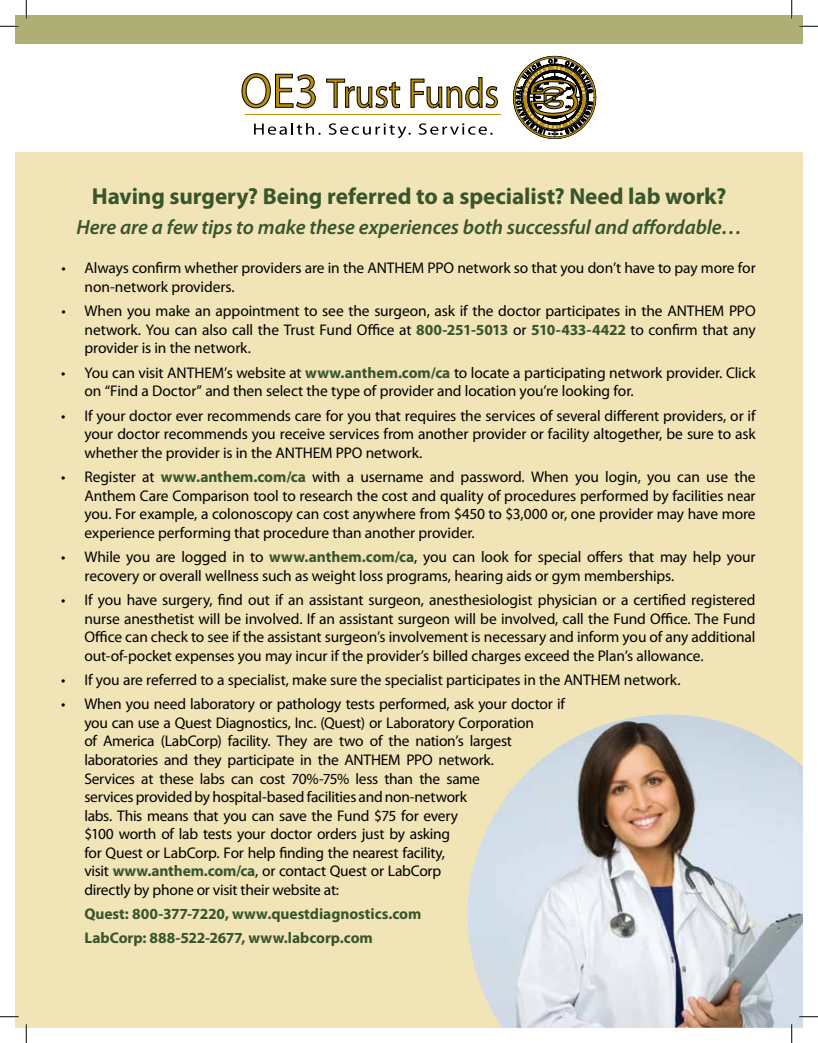
<style>
.page{position:relative;width:818px;height:1043px;background:#fff}
.page>*{position:absolute;margin:0;border:0;box-sizing:border-box;transform-origin:0 0}
.t1{font:700 23.12px "Myriad Pro";letter-spacing:-.005em;color:#38552c}
.t2{font:italic 600 20.62px "Myriad Pro";letter-spacing:-.005em;color:#38552c}
.t3{font:15.5px/18.5px "Myriad Pro";letter-spacing:-.01em;color:#000}
.t4{font:700 15.5px/24.4px "Myriad Pro";letter-spacing:-.005em;color:#38552c}
.s1{font-weight:700;color:#38552c}
</style>
<div class="page">
<div style="left:15px;top:152px;width:787px;height:875px;background:#f1e4b7"></div>
<div style="left:15px;top:15px;width:787px;height:28px;background:#aeaf75"></div>
<img style="left:467px;top:714px;width:335px;height:313px">
<svg style="left:513px;top:56px;width:83px;height:83px"></svg>
<svg style="left:241px;top:73px;width:75px;height:36px"></svg>
<svg style="left:326px;top:78px;width:74px;height:31px"></svg>
<svg style="left:410px;top:77px;width:88px;height:32px"></svg>
<hr style="left:245px;top:114px;width:256px;height:1px;background:#bb8d0a">
<svg style="left:254px;top:123px;width:66px;height:12px"></svg>
<svg style="left:328px;top:123px;width:82px;height:15px"></svg>
<svg style="left:418px;top:123px;width:74px;height:12px"></svg>
<svg style="left:0;top:25px;width:19px;height:2px"></svg>
<svg style="left:799px;top:25px;width:19px;height:2px"></svg>
<svg style="left:0;top:1016px;width:19px;height:1px"></svg>
<svg style="left:799px;top:1015px;width:19px;height:2px"></svg>
<svg style="left:25px;top:0;width:2px;height:19px"></svg>
<svg style="left:25px;top:1024px;width:2px;height:18px"></svg>
<svg style="left:791px;top:0;width:1px;height:19px"></svg>
<svg style="left:790px;top:1024px;width:2px;height:18px"></svg>
<h1 class="t1" style="left:92px;top:181px;width:636px">Having surgery? Being referred to a specialist? Need lab work?</h1>
<h2 class="t2" style="left:76px;top:214px;width:667px">Here are a few tips to make these experiences both successful and affordable…</h2>
<p class="t3" style="left:85px;top:259px;width:672px;text-indent:-23px">• Always confirm whether providers are in the ANTHEM PPO network so that you don’t have to pay more for non-network providers.</p>
<p class="t3" style="left:84px;top:301px;width:672px;text-align:justify;text-indent:-23px">• When you make an appointment to see the surgeon, ask if the doctor participates in the ANTHEM PPO network. You can also call the Trust Fund Office at <span class="s1">800-251-5013</span> or <span class="s1">510-433-4422</span> to confirm that any provider is in the network.</p>
<p class="t3" style="left:84px;top:363px;width:672px;text-indent:-23px">• You can visit ANTHEM’s website at <span class="s1">www.anthem.com/ca</span> to locate a participating network provider. Click on “Find a Doctor” and then select the type of provider and location you’re looking for.</p>
<p class="t3" style="left:84px;top:406px;width:672px;text-align:justify;text-indent:-23px">• If your doctor ever recommends care for you that requires the services of several different providers, or if your doctor recommends you receive services from another provider or facility altogether, be sure to ask whether the provider is in the ANTHEM PPO network.</p>
<p class="t3" style="left:84px;top:467px;width:672px;text-align:justify;text-indent:-23px">• Register at <span class="s1">www.anthem.com/ca</span> with a username and password. When you login, you can use the Anthem Care Comparison tool to research the cost and quality of procedures performed by facilities near you. For example, a colonoscopy can cost anywhere from $450 to $3,000 or, one provider may have more experience performing that procedure than another provider.</p>
<p class="t3" style="left:84px;top:547px;width:672px;text-indent:-23px">• While you are logged in to <span class="s1">www.anthem.com/ca</span>, you can look for special offers that may help your recovery or overall wellness such as weight loss programs, hearing aids or gym memberships.</p>
<p class="t3" style="left:84px;top:590px;width:672px;text-align:justify;text-indent:-23px">• If you have surgery, find out if an assistant surgeon, anesthesiologist physician or a certified registered nurse anesthetist will be involved. If an assistant surgeon will be involved, call the Fund Office. The Fund Office can check to see if the assistant surgeon’s involvement is necessary and inform you of any additional out-of-pocket expenses you may incur if the provider’s billed charges exceed the Plan’s allowance.</p>
<p class="t3" style="left:61px;top:670px;width:620px">• If you are referred to a specialist, make sure the specialist participates in the ANTHEM network.</p>
<p class="t3" style="left:84px;top:694px;width:482px;text-indent:-23px">• When you need laboratory or pathology tests performed, ask your doctor if you can use a Quest Diagnostics, Inc. (Quest) or Laboratory Corporation<br>of America (LabCorp) facility. They are two of the nation’s largest laboratories and they participate in the ANTHEM PPO network.<br>Services at these labs can cost 70%-75% less than the same servicesprovidedbyhospital-basedfacilities andnon-network<br>labs. This means that you can save the Fund $75 for every<br>$100 worth of lab tests your doctor orders just by asking<br>for Quest or LabCorp. For help finding the nearest facility,<br>visit <span class="s1">www.anthem.com/ca</span>, or contact Quest or LabCorp<br>directly by phone or visit their website at:</p>
<p class="t4" style="left:84px;top:901px;width:338px">Quest: 800-377-7220, www.questdiagnostics.com<br>LabCorp: 888-522-2677, www.labcorp.com</p>
</div>
